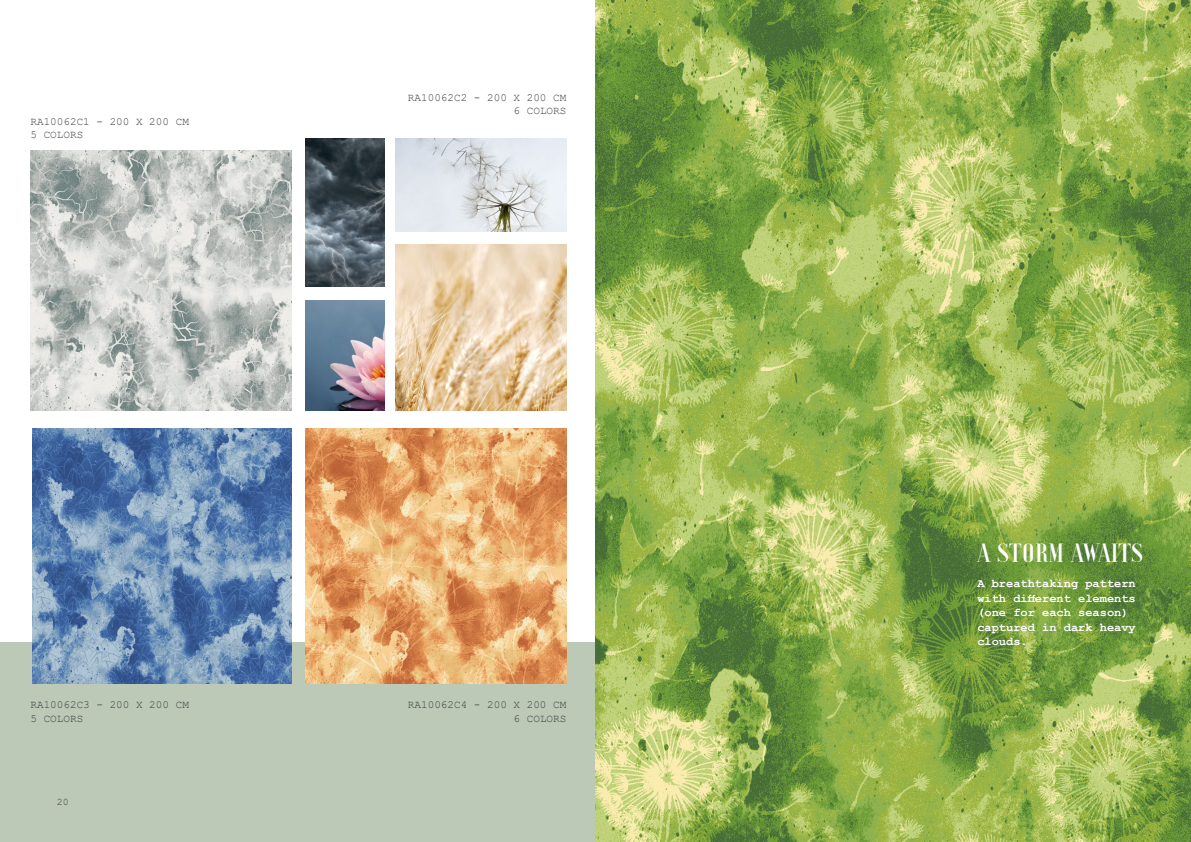
<style>
.page{position:relative;width:1191px;height:842px;background:#fff}
.page>*{position:absolute;margin:0;border:0;box-sizing:border-box;transform-origin:0 0}
.Title_25pt__White{font:25px "Xants";color:#fff}
.Text_12pt__White{font:700 12px/14.4px "Courier New";color:#fff}
.Text_12pt__White-2{font:11px "Courier New";color:#3e3e3f}
.t1{font:10px "Courier New";color:#3e3e3f}
</style>
<div class="page">
<div style="left:0;top:642px;width:595px;height:200px;background:#bcc9b7"></div>
<img style="left:395px;top:245px;width:171px;height:166px">
<img style="left:305px;top:138px;width:79px;height:149px">
<img style="left:305px;top:301px;width:79px;height:110px">
<img style="left:32px;top:428px;width:259px;height:255px">
<img style="left:305px;top:428px;width:261px;height:255px">
<img style="left:30px;top:150px;width:261px;height:261px">
<img style="left:395px;top:138px;width:171px;height:94px">
<img style="left:595px;top:0;width:596px;height:842px">
<p class="Text_12pt__White-2" style="left:30px;top:114px;width:160px">RA10062C1 - 200 X 200 CM</p>
<p class="Text_12pt__White-2" style="left:30px;top:128px;width:54px">5 COLORS</p>
<p class="Text_12pt__White-2" style="left:408px;top:90px;width:160px">RA10062C2 - 200 X 200 CM</p>
<p class="Text_12pt__White-2" style="left:513px;top:104px;width:54px">6 COLORS</p>
<p class="Text_12pt__White-2" style="left:30px;top:698px;width:160px">RA10062C3 - 200 X 200 CM</p>
<p class="Text_12pt__White-2" style="left:30px;top:711px;width:54px">5 COLORS</p>
<p class="t1" style="left:57px;top:795px;width:13px">20</p>
<p class="Text_12pt__White-2" style="left:408px;top:698px;width:160px">RA10062C4 - 200 X 200 CM</p>
<p class="Text_12pt__White-2" style="left:513px;top:711px;width:54px">6 COLORS</p>
<p class="Title_25pt__White" style="left:977px;top:537px;width:167px">A STORM AWAITS</p>
<p class="Text_12pt__White" style="left:977px;top:576px;width:160px">A breathtaking pattern with different elements</p>
<p class="Text_12pt__White" style="left:977px;top:605px;width:160px">(one for each season) captured in dark heavy clouds.</p>
</div>
